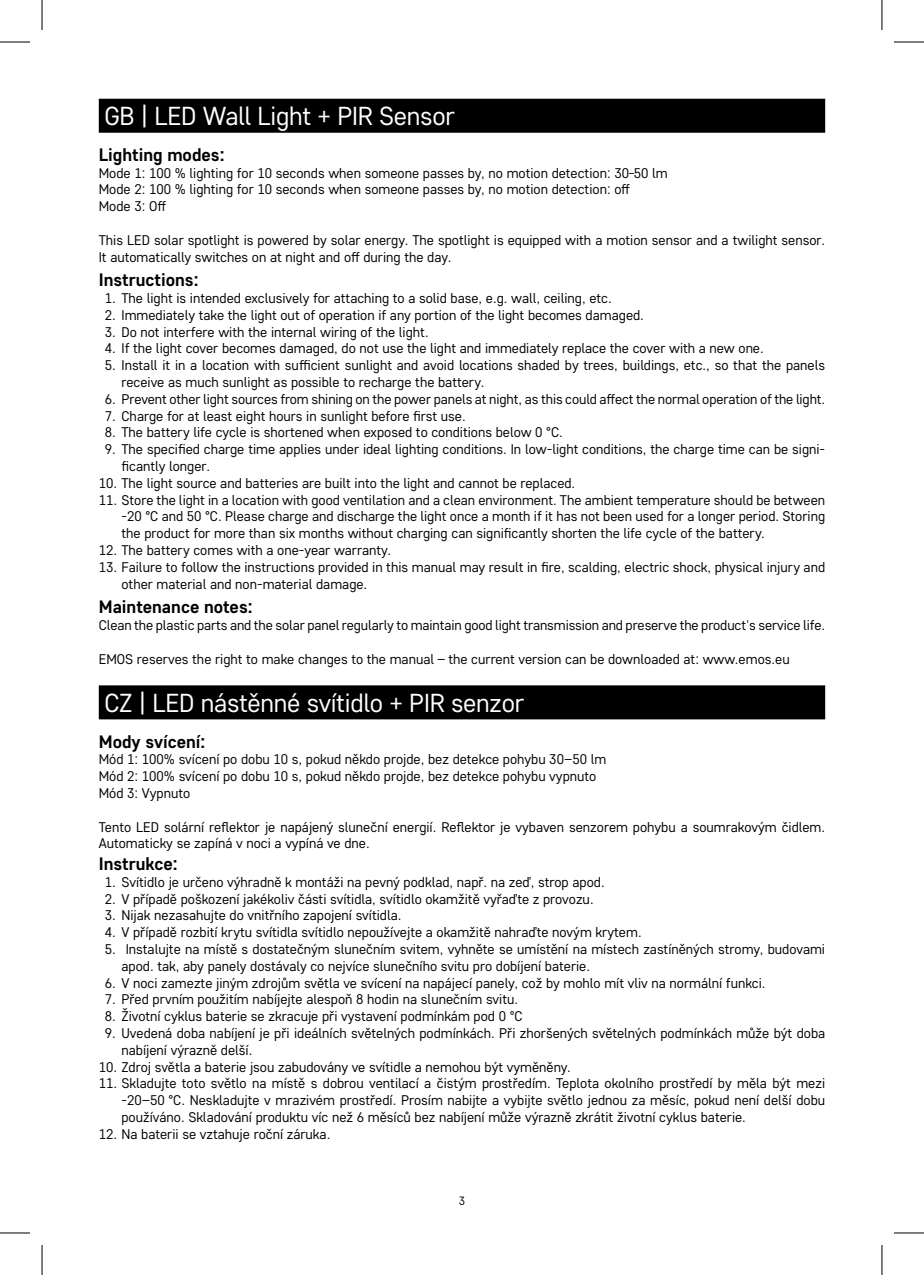
<style>
.page{position:relative;width:924px;height:1275px;background:#fff}
.page>*{position:absolute;margin:0;border:0;box-sizing:border-box;transform-origin:0 0}
.t1{font:26px "Core Sans D35";letter-spacing:-.01em;color:#fff}
.t2{font:700 18px "Core Sans D55";color:#000}
.t3{font:14px/16.8px "Core Sans D35";color:#000}
.t4{font:12px "Core Sans D35";color:#000}
.s1{font-family:"Core Sans D37 Cn"}
</style>
<div class="page">
<div style="left:99px;top:99px;width:725px;height:34px;background:#000"></div>
<div style="left:99px;top:685px;width:725px;height:34px;background:#000"></div>
<hr style="left:0;top:42px;width:30px;height:1px;background:#000">
<hr style="left:893px;top:42px;width:30px;height:1px;background:#000">
<hr style="left:0;top:1232px;width:30px;height:1px;background:#000">
<hr style="left:893px;top:1232px;width:30px;height:1px;background:#000">
<hr style="left:42px;top:0;width:1px;height:30px;background:#000">
<hr style="left:42px;top:1245px;width:1px;height:30px;background:#000">
<hr style="left:881px;top:0;width:1px;height:30px;background:#000">
<hr style="left:881px;top:1245px;width:1px;height:30px;background:#000">
<h1 class="t1" style="left:104px;top:99px;width:352px">GB | LED Wall Light + PIR Sensor</h1>
<p class="t2" style="left:99px;top:143px;width:127px">Lighting modes:</p>
<p class="t3" style="left:99px;top:164px;width:570px">Mode 1: 100 % lighting for 10 seconds when someone passes by, no motion detection: 30<span class="s1">–</span>50 lm<br>Mode 2: 100 % lighting for 10 seconds when someone passes by, no motion detection: off<br>Mode 3: Off</p>
<p class="t3" style="left:99px;top:231px;width:727px">This LED solar spotlight is powered by solar energy. The spotlight is equipped with a motion sensor and a twilight sensor.<br>It automatically switches on at night and off during the day.</p>
<p class="t2" style="left:99px;top:268px;width:101px">Instructions:</p>
<p class="t3" style="left:105px;top:289px;width:508px">1. The light is intended exclusively for attaching to a solid base, e.g. wall, ceiling, etc.</p>
<p class="t3" style="left:105px;top:306px;width:540px">2. Immediately take the light out of operation if any portion of the light becomes damaged.</p>
<p class="t3" style="left:105px;top:323px;width:325px">3. Do not interfere with the internal wiring of the light.</p>
<p class="t3" style="left:105px;top:340px;width:660px">4. If the light cover becomes damaged, do not use the light and immediately replace the cover with a new one.</p>
<p class="t3" style="left:121px;top:356px;width:704px;text-indent:-17px">5. Install it in a location with sufficient sunlight and avoid locations shaded by trees, buildings, etc., so that the panels receive as much sunlight as possible to recharge the battery.</p>
<p class="t3" style="left:105px;top:390px;width:721px">6. Prevent other light sources from shining on the power panels at night, as this could affect the normal operation of the light.</p>
<p class="t3" style="left:105px;top:407px;width:362px">7. Charge for at least eight hours in sunlight before first use.</p>
<p class="t3" style="left:105px;top:424px;width:459px">8. The battery life cycle is shortened when exposed to conditions below 0 °C.</p>
<p class="t3" style="left:121px;top:440px;width:704px;text-indent:-17px">9. The specified charge time applies under ideal lighting conditions. In low-light conditions, the charge time can be signi&shy;ficantly longer.</p>
<p class="t3" style="left:99px;top:474px;width:478px">10. The light source and batteries are built into the light and cannot be replaced.</p>
<p class="t3" style="left:121px;top:491px;width:704px;text-align:justify;text-indent:-23px">11. Store the light in a location with good ventilation and a clean environment. The ambient temperature should be between -20 °C and 50 °C. Please charge and discharge the light once a month if it has not been used for a longer period. Storing the product for more than six months without charging can significantly shorten the life cycle of the battery.</p>
<p class="t3" style="left:99px;top:541px;width:294px">12. The battery comes with a one-year warranty.</p>
<p class="t3" style="left:121px;top:558px;width:704px;text-indent:-23px">13. Failure to follow the instructions provided in this manual may result in fire, scalding, electric shock, physical injury and other material and non-material damage.</p>
<p class="t2" style="left:99px;top:595px;width:155px">Maintenance notes:</p>
<p class="t3" style="left:99px;top:616px;width:727px">Clean the plastic parts and the solar panel regularly to maintain good light transmission and preserve the product's service life.</p>
<p class="t3" style="left:99px;top:650px;width:692px">EMOS reserves the right to make changes to the manual – the current version can be downloaded at: www.emos.eu</p>
<h1 class="t1" style="left:104px;top:686px;width:421px">CZ | LED nástěnné svítidlo + PIR senzor</h1>
<p class="t2" style="left:99px;top:729px;width:108px">Mody svícení:</p>
<p class="t3" style="left:99px;top:750px;width:508px">Mód 1: 100% svícení po dobu 10 s, pokud někdo projde, bez detekce pohybu 30‒50 lm<br>Mód 2: 100% svícení po dobu 10 s, pokud někdo projde, bez detekce pohybu vypnuto<br>Mód 3: Vypnuto</p>
<p class="t3" style="left:99px;top:818px;width:727px">Tento LED solární reflektor je napájený sluneční energií. Reflektor je vybaven senzorem pohybu a soumrakovým čidlem.<br>Automaticky se zapíná v noci a vypíná ve dne.</p>
<p class="t2" style="left:99px;top:852px;width:80px">Instrukce:</p>
<p class="t3" style="left:105px;top:873px;width:501px">1. Svítidlo je určeno výhradně k montáži na pevný podklad, např. na zeď, strop apod.</p>
<p class="t3" style="left:105px;top:890px;width:490px">2. V případě poškození jakékoliv části svítidla, svítidlo okamžitě vyřaďte z provozu.</p>
<p class="t3" style="left:105px;top:906px;width:298px">3. Nijak nezasahujte do vnitřního zapojení svítidla.</p>
<p class="t3" style="left:105px;top:923px;width:538px">4. V případě rozbití krytu svítidla svítidlo nepoužívejte a okamžitě nahraďte novým krytem.</p>
<p class="t3" style="left:121px;top:940px;width:704px;text-indent:-17px">5. Instalujte na místě s dostatečným slunečním svitem, vyhněte se umístění na místech zastíněných stromy, budovami apod. tak, aby panely dostávaly co nejvíce slunečního svitu pro dobíjení baterie.</p>
<p class="t3" style="left:105px;top:974px;width:662px">6. V noci zamezte jiným zdrojům světla ve svícení na napájecí panely, což by mohlo mít vliv na normální funkci.</p>
<p class="t3" style="left:105px;top:990px;width:414px">7. Před prvním použitím nabíjejte alespoň 8 hodin na slunečním svitu.</p>
<p class="t3" style="left:105px;top:1007px;width:419px">8. Životní cyklus baterie se zkracuje při vystavení podmínkám pod 0 °C</p>
<p class="t3" style="left:121px;top:1024px;width:705px;text-indent:-17px">9. Uvedená doba nabíjení je při ideálních světelných podmínkách. Při zhoršených světelných podmínkách může být doba nabíjení výrazně delší.</p>
<p class="t3" style="left:99px;top:1058px;width:473px">10. Zdroj světla a baterie jsou zabudovány ve svítidle a nemohou být vyměněny.</p>
<p class="t3" style="left:121px;top:1074px;width:705px;text-align:justify;text-indent:-23px">11. Skladujte toto světlo na místě s dobrou ventilací a čistým prostředím. Teplota okolního prostředí by měla být mezi -20‒50 °C. Neskladujte v mrazivém prostředí. Prosím nabijte a vybijte světlo jednou za měsíc, pokud není delší dobu používáno. Skladování produktu víc než 6 měsíců bez nabíjení může výrazně zkrátit životní cyklus baterie.</p>
<p class="t3" style="left:99px;top:1125px;width:233px">12. Na baterii se vztahuje roční záruka.</p>
<p class="t4" style="left:458px;top:1192px;width:8px">3</p>
</div>
